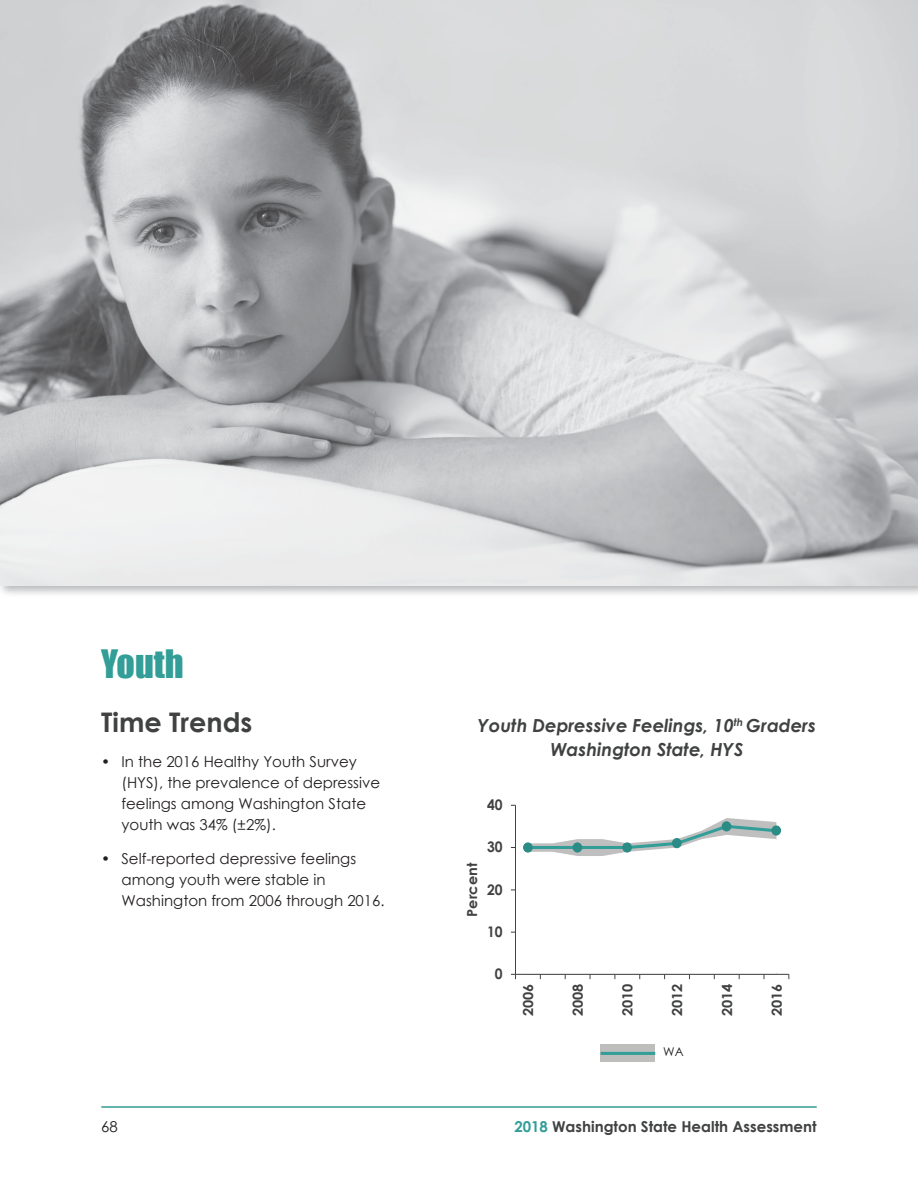
<style>
.page{position:relative;width:918px;height:1188px;background:#fff}
.page>*{position:absolute;margin:0;border:0;box-sizing:border-box;transform-origin:0 0}
.t1{font:36px "Impact";color:#329e97}
.t2{font:700 27px "Century Gothic";color:#404141}
.t3{font:italic 700 18px "Century Gothic";color:#404141}
.t4{font:15px/21px "Century Gothic";color:#231f20}
.t5{font:700 15px "Century Gothic";color:#404141}
.t6{font:700 14.55px "Century Gothic";letter-spacing:-.01em;color:#404141;scale:.95 1}
.t7{font:700 13.95px "Century Gothic";letter-spacing:-.01em;color:#404141;scale:1.05 1}
.t8{font:12px "Century Gothic";color:#231f20}
.s1{color:#329e97}
</style>
<div class="page">
<hr style="left:101px;top:1106px;width:716px;height:2px;background:#329e97">
<div style="left:0;top:0;width:918px;height:599px;background:#939598;opacity:.75"></div>
<img style="left:0;top:0;width:918px;height:585px">
<hr style="left:515px;top:805px;width:1px;height:169px;background:#404141">
<hr style="left:515px;top:974px;width:274px;height:1px;background:#404141">
<svg style="left:525px;top:818px;width:255px;height:161px"></svg>
<div style="left:524px;top:843px;width:8px;height:9px;background:#2b8c85;border-radius:50%"></div>
<div style="left:523px;top:843px;width:10px;height:9px;border:1px solid #2b8c85;border-radius:50%"></div>
<div style="left:573px;top:843px;width:9px;height:9px;background:#2b8c85;border-radius:50%"></div>
<div style="left:573px;top:843px;width:9px;height:9px;border:1px solid #2b8c85;border-radius:50%"></div>
<div style="left:623px;top:843px;width:8px;height:9px;background:#2b8c85;border-radius:50%"></div>
<div style="left:622px;top:843px;width:10px;height:9px;border:1px solid #2b8c85;border-radius:50%"></div>
<div style="left:672px;top:839px;width:9px;height:9px;background:#2b8c85;border-radius:50%"></div>
<div style="left:672px;top:838px;width:10px;height:10px;border:1px solid #2b8c85;border-radius:50%"></div>
<div style="left:722px;top:822px;width:9px;height:9px;background:#2b8c85;border-radius:50%"></div>
<div style="left:722px;top:821px;width:9px;height:10px;border:1px solid #2b8c85;border-radius:50%"></div>
<div style="left:772px;top:826px;width:9px;height:9px;background:#2b8c85;border-radius:50%"></div>
<div style="left:771px;top:826px;width:10px;height:10px;border:1px solid #2b8c85;border-radius:50%"></div>
<div style="left:601px;top:1044px;width:54px;height:18px;background:#bebebd"></div>
<hr style="left:601px;top:1052px;width:54px;height:3px;background:#329e97">
<div style="left:769px;top:840px;width:15px;height:132px;background:#fff"></div>
<div style="left:521px;top:854px;width:15px;height:118px;background:#fff"></div>
<p class="t1" style="left:101px;top:636px;width:84px">Youth</p>
<p class="t2" style="left:101px;top:702px;width:153px">Time Trends</p>
<p class="t4" style="left:122px;top:751px;width:260px;text-indent:-20px">• In the 2016 Healthy Youth Survey (HYS), the prevalence of depressive feelings among Washington State youth was 34% (±2%).</p>
<p class="t4" style="left:122px;top:848px;width:265px;text-indent:-20px">• Self-reported depressive feelings among youth were stable in<br>Washington from 2006 through 2016.</p>
<p class="t3" style="left:478px;top:712px;width:340px">Youth Depressive Feelings, 10<sup>th</sup> Graders</p>
<p class="t3" style="left:550px;top:736px;width:194px">Washington State, HYS</p>
<p class="t6" style="left:487px;top:794px;width:18px">40</p>
<p class="t7" style="left:462px;top:917px;width:53px;rotate:-90deg">Percent</p>
<p class="t6" style="left:487px;top:836px;width:18px">30</p>
<p class="t6" style="left:487px;top:878px;width:18px">20</p>
<p class="t6" style="left:487px;top:921px;width:18px">10</p>
<p class="t6" style="left:495px;top:963px;width:10px">0</p>
<p class="t7" style="left:518px;top:1016px;width:32px;rotate:-90deg">2006</p>
<p class="t7" style="left:567px;top:1016px;width:32px;rotate:-90deg">2008</p>
<p class="t7" style="left:617px;top:1016px;width:32px;rotate:-90deg">2010</p>
<p class="t7" style="left:667px;top:1016px;width:32px;rotate:-90deg">2012</p>
<p class="t7" style="left:716px;top:1016px;width:32px;rotate:-90deg">2014</p>
<p class="t7" style="left:766px;top:1016px;width:32px;rotate:-90deg">2016</p>
<p class="t8" style="left:663px;top:1044px;width:22px">WA</p>
<p class="t4" style="left:101px;top:1116px;width:18px">68</p>
<p class="t5" style="left:514px;top:1115px;width:304px"><span class="s1">2018</span> Washington State Health Assessment</p>
</div>
